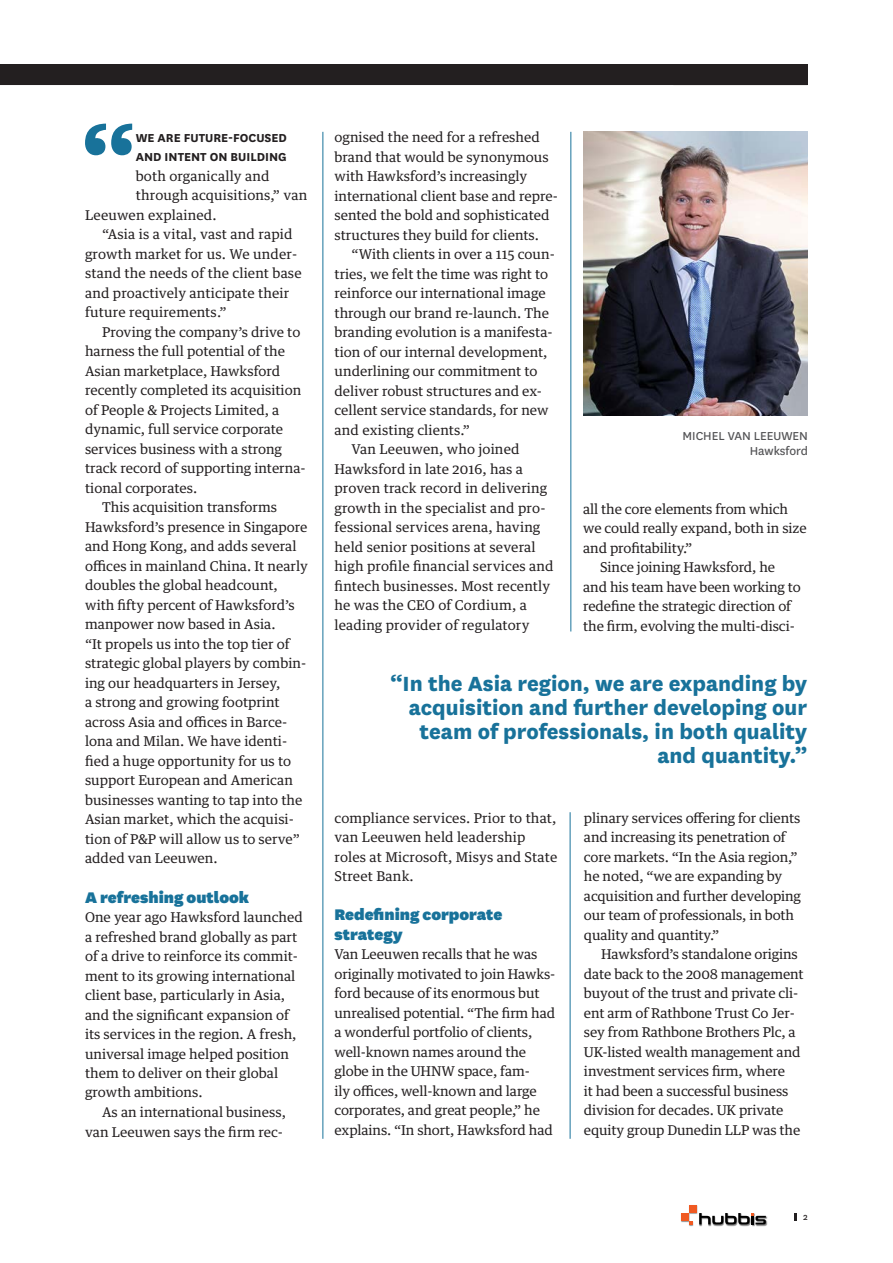
<style>
.page{position:relative;width:893px;height:1263px;background:#fff}
.page>*{position:absolute;margin:0;border:0;box-sizing:border-box;transform-origin:0 0}
.t1{font:700 112.8px "National";color:#18729a}
.t2{font:800 24px/24px "National";color:#18729a;text-align:right}
.t3{font:900 18px/19.5px "National";color:#18729a}
.t4{font:13.5px/19.5px "Guardian Text Egyp";color:#231f20}
.t5{font:700 13.5px "National";color:#231f20}
.t6{font:13.5px "National";color:#535355}
.t7{font:10.5px "National";color:#231f20}
</style>
<div class="page">
<hr style="left:570px;top:132px;width:1px;height:499px;background:#18729a">
<hr style="left:570px;top:812px;width:1px;height:327px;background:#18729a">
<hr style="left:322px;top:132px;width:1px;height:1007px;background:#18729a">
<img style="left:584px;top:132px;width:224px;height:283px">
<div style="left:0;top:65px;width:808px;height:20px;background:#231f20"></div>
<img style="left:681px;top:1205px;width:86px;height:21px">
<svg style="left:699px;top:1213px;width:67px;height:11px"></svg>
<div style="left:689px;top:1205px;width:8px;height:8px;background:#f05a22"></div>
<div style="left:681px;top:1213px;width:8px;height:8px;background:#f05a22"></div>
<svg style="left:689px;top:1221px;width:4px;height:3px"></svg>
<svg style="left:794px;top:1213px;width:2px;height:7px"></svg>
<p class="t1" style="left:81px;top:86px;width:56px">“</p>
<p class="t5" style="left:136px;top:128px;width:153px">WE ARE FUTURE-FOCUSED</p>
<p class="t5" style="left:136px;top:148px;width:152px">AND INTENT ON BUILDING</p>
<p class="t4" style="left:136px;top:165px;width:135px">both organically and</p>
<p class="t4" style="left:136px;top:184px;width:173px">through acquisitions,” van</p>
<p class="t4" style="left:85px;top:204px;width:133px">Leeuwen explained.</p>
<p class="t4" style="left:85px;top:223px;width:218px;text-indent:17px">“Asia is a vital, vast and rapid growth market for us. We under&shy;stand the needs of the client base and proactively anticipate their future requirements.”</p>
<p class="t4" style="left:85px;top:321px;width:222px;text-indent:17px">Proving the company’s drive to harness the full potential of the<br>Asian marketplace, Hawksford recently completed its acquisition of People &amp; Projects Limited, a dynamic, full service corporate services business with a strong track record of supporting interna&shy;tional corporates.</p>
<p class="t4" style="left:85px;top:496px;width:224px;text-indent:17px">This acquisition transforms<br>Hawksford’s presence in Singapore and Hong Kong, and adds several offices in mainland China. It nearly doubles the global headcount, with fifty percent of Hawksford’s manpower now based in Asia.<br>“It propels us into the top tier of strategic global players by combin&shy;ing our headquarters in Jersey,<br>a strong and growing footprint across Asia and offices in Barce&shy;lona and Milan. We have identi&shy;fied a huge opportunity for us to support European and American businesses wanting to tap into the<br>Asian market, which the acquisi&shy;tion of P&amp;P will allow us to serve” added van Leeuwen.</p>
<p class="t3" style="left:85px;top:886px;width:166px">A refreshing outlook</p>
<p class="t4" style="left:85px;top:906px;width:219px">One year ago Hawksford launched a refreshed brand globally as part of a drive to reinforce its commit&shy;ment to its growing international client base, particularly in Asia, and the significant expansion of its services in the region. A fresh, universal image helped position them to deliver on their global growth ambitions.</p>
<p class="t4" style="left:85px;top:1101px;width:202px;text-align:right">As an international business, van Leeuwen says the firm rec-</p>
<p class="t4" style="left:334px;top:126px;width:225px">ognised the need for a refreshed brand that would be synonymous with Hawksford’s increasingly international client base and repre&shy;sented the bold and sophisticated structures they build for clients.</p>
<p class="t4" style="left:334px;top:243px;width:222px;text-indent:17px">“With clients in over a 115 coun&shy;tries, we felt the time was right to reinforce our international image through our brand re-launch. The branding evolution is a manifesta&shy;tion of our internal development, underlining our commitment to deliver robust structures and ex&shy;cellent service standards, for new and existing clients.”</p>
<p class="t4" style="left:334px;top:438px;width:221px;text-indent:17px">Van Leeuwen, who joined<br>Hawksford in late 2016, has a proven track record in delivering growth in the specialist and pro&shy;fessional services arena, having held senior positions at several high profile financial services and fintech businesses. Most recently he was the CEO of Cordium, a leading provider of regulatory</p>
<p class="t6" style="left:682px;top:426px;width:127px">MICHEL VAN LEEUWEN</p>
<p class="t6" style="left:750px;top:441px;width:60px">Hawksford</p>
<p class="t4" style="left:583px;top:498px;width:225px">all the core elements from which we could really expand, both in size and profitability.”</p>
<p class="t4" style="left:583px;top:556px;width:219px;text-indent:17px">Since joining Hawksford, he and his team have been working to redefine the strategic direction of the firm, evolving the multi-disci-</p>
<p class="t2" style="left:390px;top:670px;width:418px">“In the Asia region, we are expanding by acquisition and further developing our team of professionals, in both quality and quantity.”</p>
<p class="t4" style="left:334px;top:807px;width:224px">compliance services. Prior to that, van Leeuwen held leadership roles at Microsoft, Misys and State<br>Street Bank.</p>
<p class="t3" style="left:334px;top:904px;width:169px">Redefining corporate strategy</p>
<p class="t4" style="left:334px;top:943px;width:222px">Van Leeuwen recalls that he was originally motivated to join Hawks&shy;ford because of its enormous but unrealised potential. “The firm had a wonderful portfolio of clients, well-known names around the globe in the UHNW space, fam-<br>ily offices, well-known and large corporates, and great people,” he explains. “In short, Hawksford had</p>
<p class="t4" style="left:584px;top:807px;width:218px">plinary services offering for clients and increasing its penetration of core markets. “In the Asia region,” he noted, “we are expanding by acquisition and further developing our team of professionals, in both quality and quantity.”</p>
<p class="t4" style="left:584px;top:943px;width:221px;text-indent:17px">Hawksford’s standalone origins date back to the 2008 management buyout of the trust and private cli&shy;ent arm of Rathbone Trust Co Jer&shy;sey from Rathbone Brothers Plc, a<br>UK-listed wealth management and investment services firm, where<br>it had been a successful business division for decades. UK private equity group Dunedin LLP was the</p>
<p class="t7" style="left:803px;top:1210px;width:6px">2</p>
</div>
